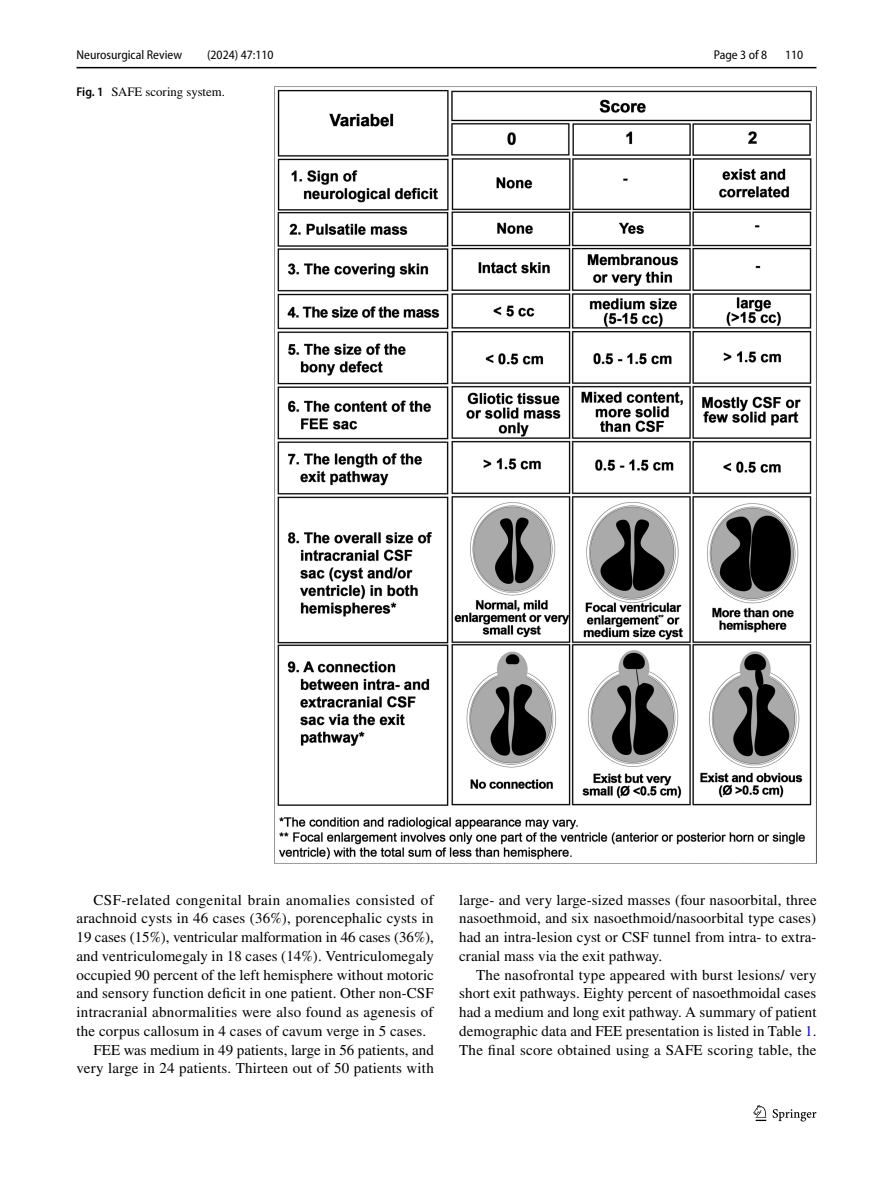
<style>
.page{position:relative;width:893px;height:1187px;background:#fff}
.page>*{position:absolute;margin:0;border:0;box-sizing:border-box;transform-origin:0 0}
.t1{font:15px/18.8px "STIX";letter-spacing:.01em;color:#000;text-align:justify}
.t2{font:15px "STIX";letter-spacing:.03em;color:#000}
.t3{font:semi-condensed 12.75px "Myriad Pro";color:#000}
.t4{font:12.75px "STIX";color:#000}
.s1{font-family:"Myriad Pro";font-weight:600;font-stretch:semi-condensed}
.s2{color:#00f}
</style>
<div class="page">
<hr style="left:77px;top:67px;width:739px;height:1px;background:#000">
<svg style="left:753px;top:1105px;width:13px;height:15px"></svg>
<svg style="left:773px;top:1109px;width:43px;height:12px"></svg>
<img style="left:274px;top:87px;width:542px;height:776px">
<p class="t3" style="left:77px;top:48px;width:107px">Neurosurgical Review</p>
<p class="t3" style="left:207px;top:48px;width:68px">(2024) 47:110</p>
<p class="t3" style="left:714px;top:48px;width:55px">Page 3 of 8</p>
<p class="t3" style="left:785px;top:48px;width:20px">110</p>
<p class="t4" style="left:77px;top:83px;width:150px"><span class="s1">Fig. 1</span> SAFE scoring system.</p>
<p class="t2" style="left:94px;top:889px;width:342px">CSF-related congenital brain anomalies consisted of</p>
<p class="t1" style="left:77px;top:909px;width:359px">arachnoid cysts in 46 cases (36%), porencephalic cysts in</p>
<p class="t1" style="left:77px;top:928px;width:359px">19 cases (15%), ventricular malformation in 46 cases (36%),</p>
<p class="t1" style="left:77px;top:947px;width:359px">and ventriculomegaly in 18 cases (14%). Ventriculomegaly</p>
<p class="t1" style="left:77px;top:966px;width:359px">occupied 90 percent of the left hemisphere without motoric</p>
<p class="t1" style="left:77px;top:984px;width:359px">and sensory function deficit in one patient. Other non-CSF</p>
<p class="t1" style="left:77px;top:1003px;width:358px">intracranial abnormalities were also found as agenesis of</p>
<p class="t1" style="left:77px;top:1022px;width:351px">the corpus callosum in 4 cases of cavum verge in 5 cases.</p>
<p class="t1" style="left:94px;top:1041px;width:342px">FEE was medium in 49 patients, large in 56 patients, and</p>
<p class="t1" style="left:77px;top:1059px;width:359px">very large in 24 patients. Thirteen out of 50 patients with</p>
<p class="t1" style="left:459px;top:891px;width:359px">large- and very large-sized masses (four nasoorbital, three nasoethmoid, and six nasoethmoid/nasoorbital type cases) had an intra-lesion cyst or CSF tunnel from intra- to extra&shy;cranial mass via the exit pathway.</p>
<p class="t1" style="left:459px;top:966px;width:359px;text-indent:17px">The nasofrontal type appeared with burst lesions/ very short exit pathways. Eighty percent of nasoethmoidal cases had a medium and long exit pathway. A summary of patient demographic data and FEE presentation is listed in Table <span class="s2">1</span>.<br>The final score obtained using a SAFE scoring table, the</p>
</div>
